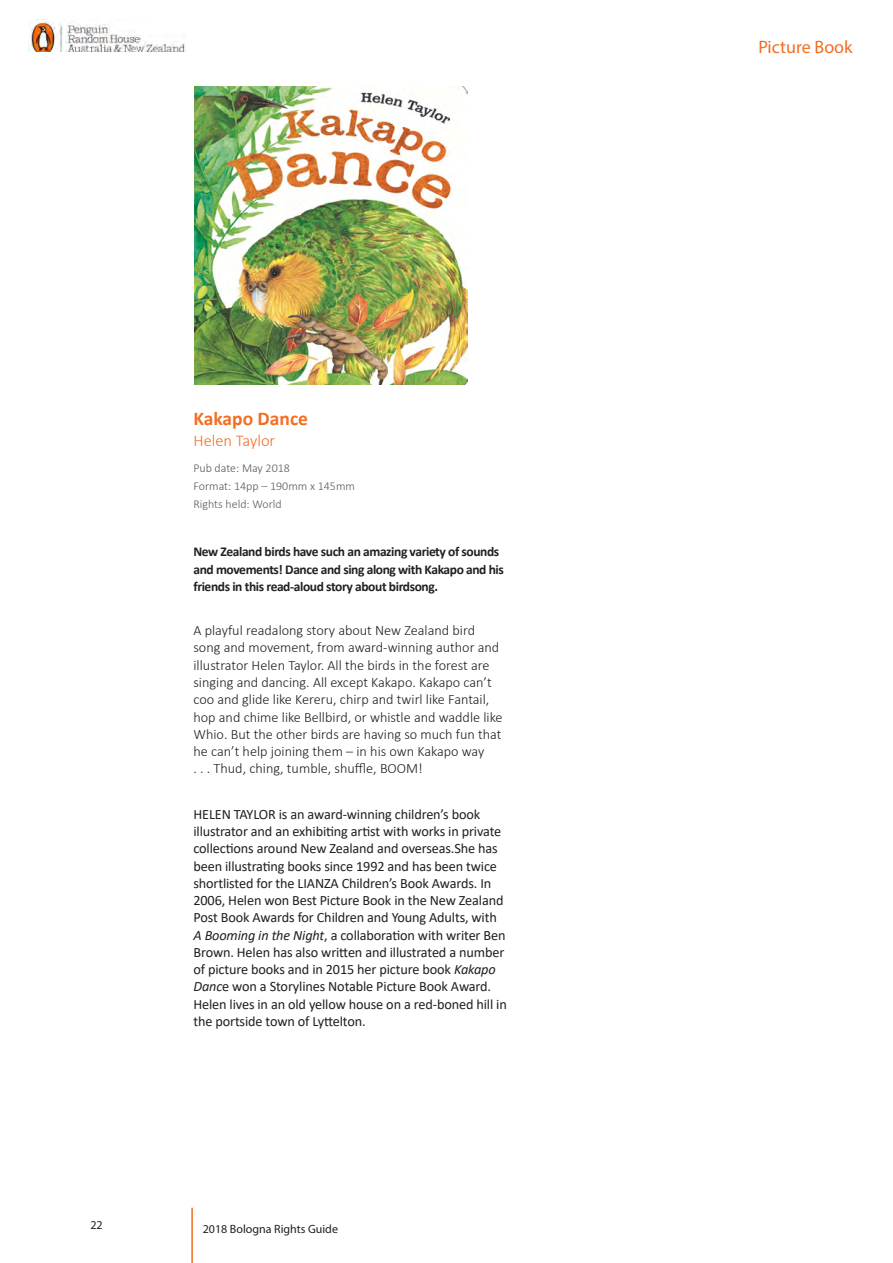
<style>
.page{position:relative;width:893px;height:1263px;background:#fff}
.page>*{position:absolute;margin:0;border:0;box-sizing:border-box;transform-origin:0 0}
.Book_Title{font:700 19.5px "Calibri";color:#f36e21}
.t1{font:18px "Myriad Pro";color:#f36e21}
.Author_Name{font:300 16.5px "Calibri";color:#f36e21}
.Author_Bio{font:14.25px/17.2px "Calibri";letter-spacing:-.01em;color:#231f20}
.Body_Text{font:300 14.25px/17.2px "Calibri";color:#231f20}
.Strapline{font:700 13.5px/17.2px "Calibri";letter-spacing:-.03em;color:#231f20}
.Info{font:300 12px "Calibri";color:#57585a}
.t2{font:12px "Myriad Pro";color:#231f20}
.s1{font-style:italic}
</style>
<div class="page">
<hr style="left:191px;top:1208px;width:2px;height:55px;background:#f36e21">
<img style="left:28px;top:19px;width:157px;height:32px">
<img style="left:195px;top:87px;width:273px;height:298px">
<p class="Book_Title" style="left:193px;top:405px;width:116px">Kakapo Dance</p>
<p class="Author_Name" style="left:193px;top:430px;width:83px">Helen Taylor</p>
<p class="Info" style="left:193px;top:461px;width:98px">Pub date: May 2018</p>
<p class="Info" style="left:193px;top:479px;width:163px">Format: 14pp – 190mm x 145mm</p>
<p class="Info" style="left:193px;top:497px;width:90px">Rights held: World</p>
<p class="Strapline" style="left:193px;top:543px;width:312px">New Zealand birds have such an amazing variety of sounds and movements! Dance and sing along with Kakapo and his friends in this read-aloud story about birdsong.</p>
<p class="Body_Text" style="left:193px;top:622px;width:311px">A playful readalong story about New Zealand bird song and movement, from award-winning author and illustrator Helen Taylor. All the birds in the forest are singing and dancing. All except Kakapo. Kakapo can’t coo and glide like Kereru, chirp and twirl like Fantail, hop and chime like Bellbird, or whistle and waddle like Whio. But the other birds are having so much fun that he can’t help joining them – in his own Kakapo way<br>. . . Thud, ching, tumble, shuffle, BOOM!</p>
<p class="Author_Bio" style="left:193px;top:805px;width:315px">HELEN TAYLOR is an award-winning children’s book illustrator and an exhibiting artist with works in private collections around New Zealand and overseas.She has been illustrating books since 1992 and has been twice shortlisted for the LIANZA Children’s Book Awards. In 2006, Helen won Best Picture Book in the New Zealand Post Book Awards for Children and Young Adults, with <span class="s1">A Booming in the Night</span>, a collaboration with writer Ben Brown. Helen has also written and illustrated a number of picture books and in 2015 her picture book <span class="s1">Kakapo Danc</span>e won a Storylines Notable Picture Book Award.<br>Helen lives in an old yellow house on a red-boned hill in the portside town of Lyttelton.</p>
<p class="t2" style="left:90px;top:1218px;width:14px">22</p>
<p class="t2" style="left:203px;top:1221px;width:137px">2018 Bologna Rights Guide</p>
<p class="t1" style="left:758px;top:36px;width:96px">Picture Book</p>
</div>
